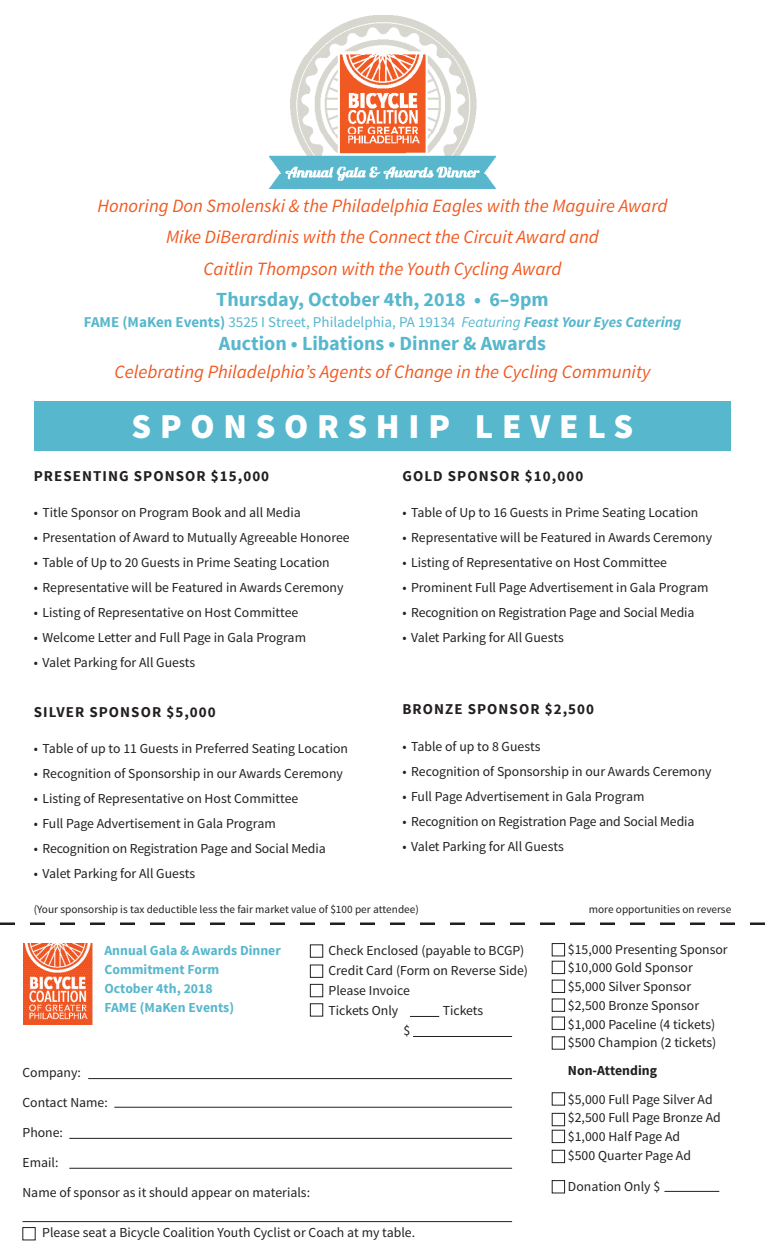
<style>
.page{position:relative;width:765px;height:1260px;background:#fff}
.page>*{position:absolute;margin:0;border:0;box-sizing:border-box;transform-origin:0 0}
.t1{font:900 35px "Source Sans Pro";letter-spacing:.25em;color:#fff}
.t2{font:700 20px "Source Sans Pro";color:#57b7cd}
.t3{font:italic 18.75px "Source Sans Pro";color:#f15921}
.t4{font:700 15px "Source Sans Pro";letter-spacing:.07em;color:#231f20}
.t5{font:15px "Source Sans Pro";color:#57b7cd}
.t6{font:13.75px "Source Sans Pro";color:#231f20}
.t7{font:700 13.75px "Source Sans Pro";color:#57b7cd}
.t8{font:700 13.75px "Source Sans Pro";color:#231f20}
.t9{font:11.25px "Source Sans Pro";color:#231f20}
.s1{font-weight:700}
.s2{font-style:italic}
.s3{font-weight:700;font-style:italic}
</style>
<div class="page">
<div style="left:34px;top:401px;width:697px;height:50px;background:#57b7cd"></div>
<img style="left:270px;top:15px;width:225px;height:174px">
<img style="left:24px;top:943px;width:69px;height:82px">
<hr style="left:88px;top:1078px;width:424px;height:1px;background:#231f20">
<hr style="left:114px;top:1107px;width:398px;height:1px;background:#231f20">
<hr style="left:69px;top:1138px;width:443px;height:1px;background:#231f20">
<hr style="left:69px;top:1168px;width:443px;height:1px;background:#231f20">
<hr style="left:22px;top:1221px;width:490px;height:1px;background:#231f20">
<div style="left:310px;top:945px;width:13px;height:13px;border:1px solid #231f20"></div>
<div style="left:310px;top:965px;width:13px;height:13px;border:1px solid #231f20"></div>
<div style="left:310px;top:984px;width:13px;height:13px;border:1px solid #231f20"></div>
<div style="left:310px;top:1003px;width:13px;height:13px;border:1px solid #231f20"></div>
<svg style="left:410px;top:1016px;width:29px;height:1px"></svg>
<hr style="left:413px;top:1036px;width:99px;height:1px;background:#231f20">
<div style="left:22px;top:1227px;width:14px;height:13px;border:1px solid #231f20"></div>
<div style="left:552px;top:943px;width:13px;height:13px;border:1px solid #231f20"></div>
<div style="left:552px;top:961px;width:13px;height:13px;border:1px solid #231f20"></div>
<div style="left:552px;top:980px;width:13px;height:13px;border:1px solid #231f20"></div>
<div style="left:552px;top:999px;width:13px;height:13px;border:1px solid #231f20"></div>
<div style="left:552px;top:1036px;width:13px;height:14px;border:1px solid #231f20"></div>
<div style="left:552px;top:1092px;width:13px;height:13px;border:1px solid #231f20"></div>
<div style="left:552px;top:1113px;width:13px;height:13px;border:1px solid #231f20"></div>
<div style="left:552px;top:1130px;width:13px;height:13px;border:1px solid #231f20"></div>
<div style="left:552px;top:1150px;width:13px;height:13px;border:1px solid #231f20"></div>
<div style="left:552px;top:1180px;width:13px;height:13px;border:1px solid #231f20"></div>
<div style="left:552px;top:1017px;width:13px;height:13px;border:1px solid #231f20"></div>
<hr style="left:664px;top:1191px;width:55px;height:1px;background:#231f20">
<svg style="left:0;top:922px;width:765px;height:3px"></svg>
<p class="t3" style="left:97px;top:194px;width:572px">Honoring Don Smolenski &amp; the Philadelphia Eagles with the Maguire Award</p>
<p class="t3" style="left:166px;top:226px;width:434px">Mike DiBerardinis with the Connect the Circuit Award and</p>
<p class="t3" style="left:203px;top:257px;width:360px">Caitlin Thompson with the Youth Cycling Award</p>
<p class="t2" style="left:216px;top:286px;width:334px">Thursday, October 4th, 2018 • 6–9pm</p>
<p class="t5" style="left:84px;top:313px;width:599px"><span class="s1">FAME (MaKen Events)</span> 3525 I Street, Philadelphia, PA 19134 <span class="s2">Featuring</span> <span class="s3">Feast Your Eyes Catering</span></p>
<p class="t2" style="left:219px;top:330px;width:329px">Auction • Libations • Dinner &amp; Awards</p>
<p class="t3" style="left:115px;top:360px;width:537px">Celebrating Philadelphia’s Agents of Change in the Cycling Community</p>
<p class="t1" style="left:132px;top:403px;width:503px">SPONSORSHIP LEVELS</p>
<p class="t4" style="left:34px;top:466px;width:237px">PRESENTING SPONSOR $15,000</p>
<p class="t6" style="left:34px;top:504px;width:269px">• Title Sponsor on Program Book and all Media</p>
<p class="t6" style="left:34px;top:529px;width:317px">• Presentation of Award to Mutually Agreeable Honoree</p>
<p class="t6" style="left:34px;top:554px;width:298px">• Table of Up to 20 Guests in Prime Seating Location</p>
<p class="t6" style="left:34px;top:579px;width:311px">• Representative will be Featured in Awards Ceremony</p>
<p class="t6" style="left:34px;top:604px;width:266px">• Listing of Representative on Host Committee</p>
<p class="t6" style="left:34px;top:629px;width:274px">• Welcome Letter and Full Page in Gala Program</p>
<p class="t6" style="left:34px;top:654px;width:163px">• Valet Parking for All Guests</p>
<p class="t4" style="left:34px;top:702px;width:184px">SILVER SPONSOR $5,000</p>
<p class="t6" style="left:34px;top:740px;width:316px">• Table of up to 11 Guests in Preferred Seating Location</p>
<p class="t6" style="left:34px;top:765px;width:311px">• Recognition of Sponsorship in our Awards Ceremony</p>
<p class="t6" style="left:34px;top:790px;width:266px">• Listing of Representative on Host Committee</p>
<p class="t6" style="left:34px;top:815px;width:244px">• Full Page Advertisement in Gala Program</p>
<p class="t6" style="left:34px;top:840px;width:294px">• Recognition on Registration Page and Social Media</p>
<p class="t6" style="left:34px;top:865px;width:163px">• Valet Parking for All Guests</p>
<p class="t4" style="left:402px;top:466px;width:182px">GOLD SPONSOR $10,000</p>
<p class="t6" style="left:402px;top:504px;width:298px">• Table of Up to 16 Guests in Prime Seating Location</p>
<p class="t6" style="left:402px;top:529px;width:311px">• Representative will be Featured in Awards Ceremony</p>
<p class="t6" style="left:402px;top:554px;width:266px">• Listing of Representative on Host Committee</p>
<p class="t6" style="left:402px;top:579px;width:308px">• Prominent Full Page Advertisement in Gala Program</p>
<p class="t6" style="left:402px;top:604px;width:294px">• Recognition on Registration Page and Social Media</p>
<p class="t6" style="left:402px;top:629px;width:163px">• Valet Parking for All Guests</p>
<p class="t4" style="left:402px;top:700px;width:193px">BRONZE SPONSOR $2,500</p>
<p class="t6" style="left:402px;top:737px;width:140px">• Table of up to 8 Guests</p>
<p class="t6" style="left:402px;top:762px;width:311px">• Recognition of Sponsorship in our Awards Ceremony</p>
<p class="t6" style="left:402px;top:787px;width:244px">• Full Page Advertisement in Gala Program</p>
<p class="t6" style="left:402px;top:812px;width:294px">• Recognition on Registration Page and Social Media</p>
<p class="t6" style="left:402px;top:837px;width:163px">• Valet Parking for All Guests</p>
<p class="t9" style="left:34px;top:902px;width:387px">(Your sponsorship is tax deductible less the fair market value of $100 per attendee)</p>
<p class="t7" style="left:104px;top:942px;width:178px">Annual Gala &amp; Awards Dinner</p>
<p class="t7" style="left:104px;top:961px;width:117px">Commitment Form</p>
<p class="t7" style="left:104px;top:979px;width:110px">October 4th, 2018</p>
<p class="t7" style="left:104px;top:998px;width:131px">FAME (MaKen Events)</p>
<p class="t6" style="left:328px;top:942px;width:197px">Check Enclosed (payable to BCGP)</p>
<p class="t6" style="left:328px;top:962px;width:201px">Credit Card (Form on Reverse Side)</p>
<p class="t6" style="left:328px;top:982px;width:83px">Please Invoice</p>
<p class="t6" style="left:328px;top:1002px;width:71px">Tickets Only</p>
<p class="t6" style="left:443px;top:1002px;width:42px">Tickets</p>
<p class="t6" style="left:403px;top:1022px;width:8px">$</p>
<p class="t6" style="left:22px;top:1064px;width:60px">Company:</p>
<p class="t6" style="left:22px;top:1094px;width:87px">Contact Name:</p>
<p class="t6" style="left:22px;top:1124px;width:42px">Phone:</p>
<p class="t6" style="left:22px;top:1154px;width:37px">Email:</p>
<p class="t6" style="left:22px;top:1184px;width:289px">Name of sponsor as it should appear on materials:</p>
<p class="t6" style="left:42px;top:1224px;width:374px">Please seat a Bicycle Coalition Youth Cyclist or Coach at my table.</p>
<p class="t9" style="left:589px;top:902px;width:144px">more opportunities on reverse</p>
<p class="t6" style="left:568px;top:940px;width:161px">$15,000 Presenting Sponsor</p>
<p class="t6" style="left:568px;top:959px;width:126px">$10,000 Gold Sponsor</p>
<p class="t6" style="left:568px;top:978px;width:125px">$5,000 Silver Sponsor</p>
<p class="t6" style="left:568px;top:997px;width:133px">$2,500 Bronze Sponsor</p>
<p class="t6" style="left:568px;top:1015px;width:149px">$1,000 Paceline (4 tickets)</p>
<p class="t6" style="left:568px;top:1034px;width:150px">$500 Champion (2 tickets)</p>
<p class="t8" style="left:568px;top:1061px;width:91px">Non-Attending</p>
<p class="t6" style="left:568px;top:1090px;width:146px">$5,000 Full Page Silver Ad</p>
<p class="t6" style="left:568px;top:1109px;width:154px">$2,500 Full Page Bronze Ad</p>
<p class="t6" style="left:568px;top:1128px;width:114px">$1,000 Half Page Ad</p>
<p class="t6" style="left:568px;top:1147px;width:125px">$500 Quarter Page Ad</p>
<p class="t6" style="left:568px;top:1178px;width:94px">Donation Only $</p>
</div>
